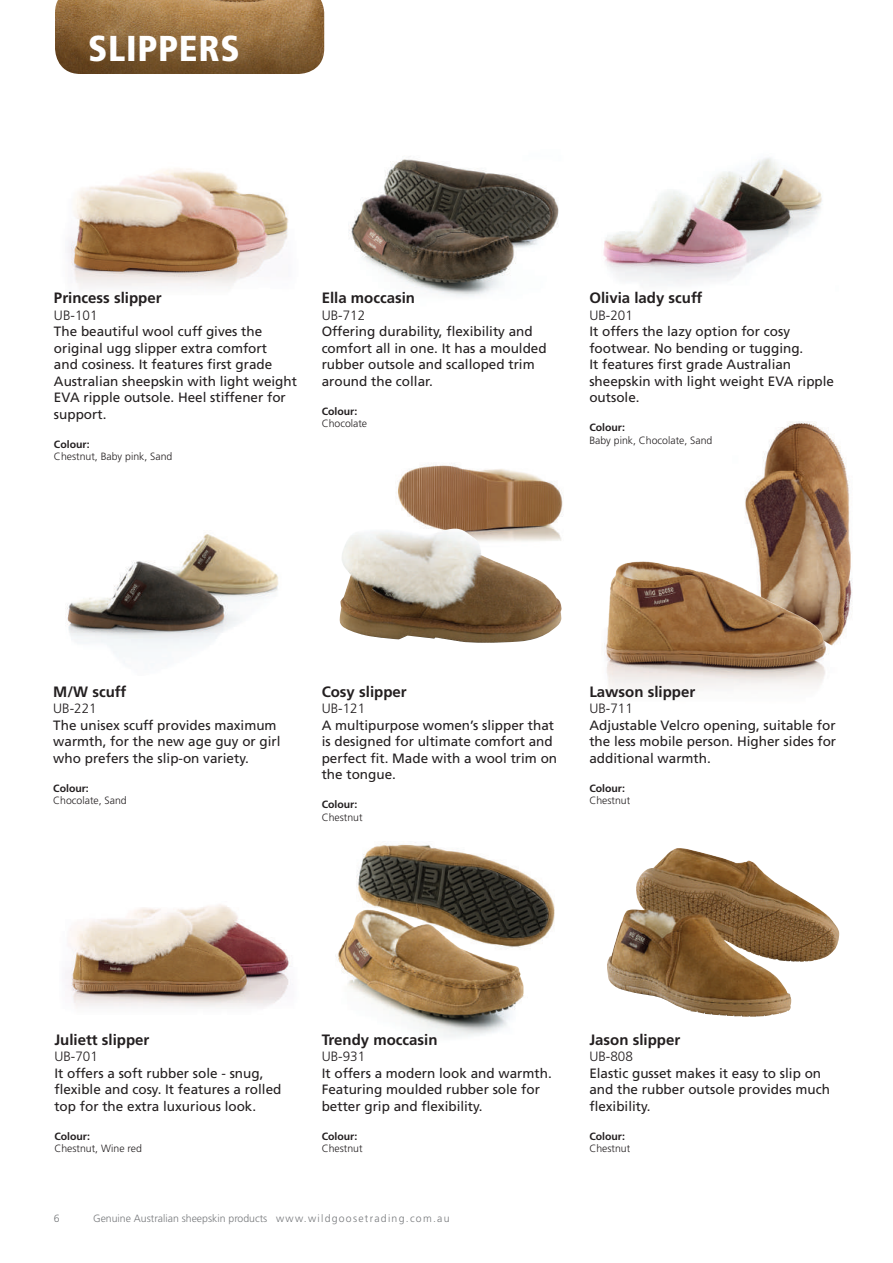
<style>
.page{position:relative;width:893px;height:1263px;background:#fff}
.page>*{position:absolute;margin:0;border:0;box-sizing:border-box;transform-origin:0 0}
.t1{font:900 condensed 36px "Frutiger LT Std";letter-spacing:.02em;color:#fff}
.t2{font:700 15px "Frutiger LT Std";color:#231f20}
.t3{font:13.5px/16.5px "Frutiger LT Std";color:#231f20}
.t4{font:300 13.5px "Frutiger LT Std";color:#231f20}
.t5{font:300 10.5px "Frutiger LT Std";color:#231f20}
.t6{font:700 10.5px "Frutiger LT Std";color:#231f20}
.t7{font:300 10.5px "Frutiger LT Std";color:#76787b}
</style>
<div class="page">
<img style="left:745px;top:421px;width:108px;height:214px">
<img style="left:65px;top:904px;width:227px;height:103px">
<img style="left:68px;top:169px;width:220px;height:118px">
<img style="left:356px;top:842px;width:195px;height:55px">
<img style="left:336px;top:897px;width:219px;height:140px">
<img style="left:348px;top:159px;width:211px;height:138px">
<img style="left:607px;top:848px;width:232px;height:169px">
<img style="left:603px;top:157px;width:219px;height:128px">
<img style="left:67px;top:534px;width:212px;height:129px">
<img style="left:604px;top:493px;width:237px;height:197px">
<img style="left:55px;top:0;width:269px;height:74px">
<img style="left:398px;top:463px;width:165px;height:66px">
<img style="left:339px;top:529px;width:223px;height:114px">
<h1 class="t1" style="left:88px;top:27px;width:153px">SLIPPERS</h1>
<p class="t2" style="left:54px;top:289px;width:109px">Princess slipper</p>
<p class="t4" style="left:54px;top:307px;width:45px">UB-101</p>
<p class="t3" style="left:54px;top:323px;width:245px">The beautiful wool cuff gives the original ugg slipper extra comfort<br>and cosiness. It features first grade<br>Australian sheepskin with light weight<br>EVA ripple outsole. Heel stiffener for support.</p>
<p class="t6" style="left:54px;top:438px;width:37px">Colour:</p>
<p class="t5" style="left:54px;top:451px;width:120px">Chestnut, Baby pink, Sand</p>
<p class="t2" style="left:322px;top:289px;width:95px">Ella moccasin</p>
<p class="t4" style="left:322px;top:307px;width:45px">UB-712</p>
<p class="t3" style="left:322px;top:323px;width:227px">Offering durability, flexibility and comfort all in one. It has a moulded rubber outsole and scalloped trim around the collar.</p>
<p class="t6" style="left:322px;top:405px;width:37px">Colour:</p>
<p class="t5" style="left:322px;top:418px;width:47px">Chocolate</p>
<p class="t2" style="left:589px;top:289px;width:115px">Olivia lady scuff</p>
<p class="t4" style="left:589px;top:307px;width:45px">UB-201</p>
<p class="t3" style="left:589px;top:323px;width:246px">It offers the lazy option for cosy footwear. No bending or tugging.<br>It features first grade Australian sheepskin with light weight EVA ripple outsole.</p>
<p class="t6" style="left:589px;top:421px;width:37px">Colour:</p>
<p class="t5" style="left:589px;top:434px;width:125px">Baby pink, Chocolate, Sand</p>
<p class="t2" style="left:53px;top:683px;width:75px">M/W scuff</p>
<p class="t4" style="left:53px;top:701px;width:45px">UB-221</p>
<p class="t3" style="left:53px;top:717px;width:229px">The unisex scuff provides maximum warmth, for the new age guy or girl who prefers the slip-on variety.</p>
<p class="t6" style="left:53px;top:782px;width:37px">Colour:</p>
<p class="t5" style="left:53px;top:795px;width:75px">Chocolate, Sand</p>
<p class="t2" style="left:322px;top:683px;width:87px">Cosy slipper</p>
<p class="t4" style="left:322px;top:701px;width:45px">UB-121</p>
<p class="t3" style="left:322px;top:717px;width:237px">A multipurpose women’s slipper that is designed for ultimate comfort and perfect fit. Made with a wool trim on the tongue.</p>
<p class="t6" style="left:322px;top:798px;width:37px">Colour:</p>
<p class="t5" style="left:322px;top:811px;width:42px">Chestnut</p>
<p class="t2" style="left:589px;top:683px;width:107px">Lawson slipper</p>
<p class="t4" style="left:589px;top:701px;width:45px">UB-711</p>
<p class="t3" style="left:589px;top:717px;width:248px;text-align:justify">Adjustable Velcro opening, suitable for the less mobile person. Higher sides for additional warmth.</p>
<p class="t6" style="left:589px;top:782px;width:37px">Colour:</p>
<p class="t5" style="left:589px;top:795px;width:42px">Chestnut</p>
<p class="t2" style="left:54px;top:1030px;width:97px">Juliett slipper</p>
<p class="t4" style="left:54px;top:1049px;width:45px">UB-701</p>
<p class="t3" style="left:54px;top:1065px;width:229px">It offers a soft rubber sole - snug, flexible and cosy. It features a rolled top for the extra luxurious look.</p>
<p class="t6" style="left:54px;top:1130px;width:37px">Colour:</p>
<p class="t5" style="left:54px;top:1143px;width:89px">Chestnut, Wine red</p>
<p class="t2" style="left:322px;top:1030px;width:117px">Trendy moccasin</p>
<p class="t4" style="left:322px;top:1049px;width:45px">UB-931</p>
<p class="t3" style="left:322px;top:1065px;width:232px">It offers a modern look and warmth.<br>Featuring moulded rubber sole for better grip and flexibility.</p>
<p class="t6" style="left:322px;top:1130px;width:37px">Colour:</p>
<p class="t5" style="left:322px;top:1143px;width:42px">Chestnut</p>
<p class="t7" style="left:54px;top:1212px;width:7px">6</p>
<p class="t7" style="left:93px;top:1212px;width:358px">Genuine Australian sheepskin products www.wildgoosetrading.com.au</p>
<p class="t2" style="left:589px;top:1030px;width:92px">Jason slipper</p>
<p class="t4" style="left:589px;top:1049px;width:45px">UB-808</p>
<p class="t3" style="left:589px;top:1065px;width:242px">Elastic gusset makes it easy to slip on and the rubber outsole provides much flexibility.</p>
<p class="t6" style="left:589px;top:1130px;width:37px">Colour:</p>
<p class="t5" style="left:589px;top:1143px;width:42px">Chestnut</p>
</div>
